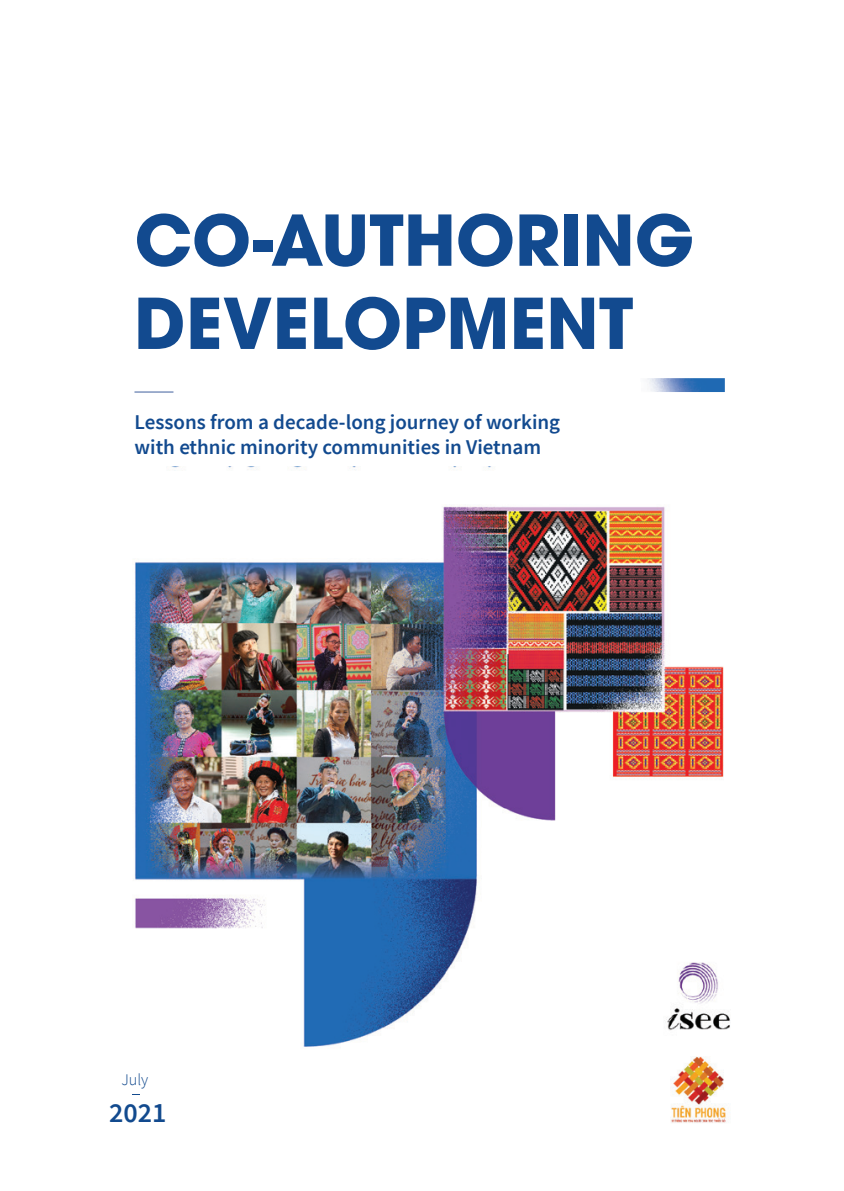
<style>
.page{position:relative;width:844px;height:1191px;background:#fff}
.page>*{position:absolute;margin:0;border:0;box-sizing:border-box;transform-origin:0 0}
.t1{font:700 69.3px/83.1px "UTM Avo";color:#124a8f}
.t2{font:600 27.82px "Source Sans Pro";color:#124a8e}
.t3{font:600 21px/25.2px "Source Sans Pro";color:#124a8f}
.t4{font:300 16.28px "Source Sans Pro";color:#124a8e}
</style>
<div class="page">
<img style="left:134px;top:466px;width:596px;height:657px">
<img style="left:647px;top:378px;width:77px;height:14px">
<hr style="left:134px;top:392px;width:39px;height:1px;background:#405f9d">
<h1 class="t1" style="left:134px;top:192px;width:561px">CO-AUTHORING<br>DEVELOPMENT</h1>
<p class="t3" style="left:134px;top:410px;width:427px">Lessons from a decade-long journey of working with ethnic minority communities in Vietnam</p>
<p class="t4" style="left:121px;top:1070px;width:28px">July</p>
<h2 class="t2" style="left:109px;top:1095px;width:59px">2021</h2>
</div>
